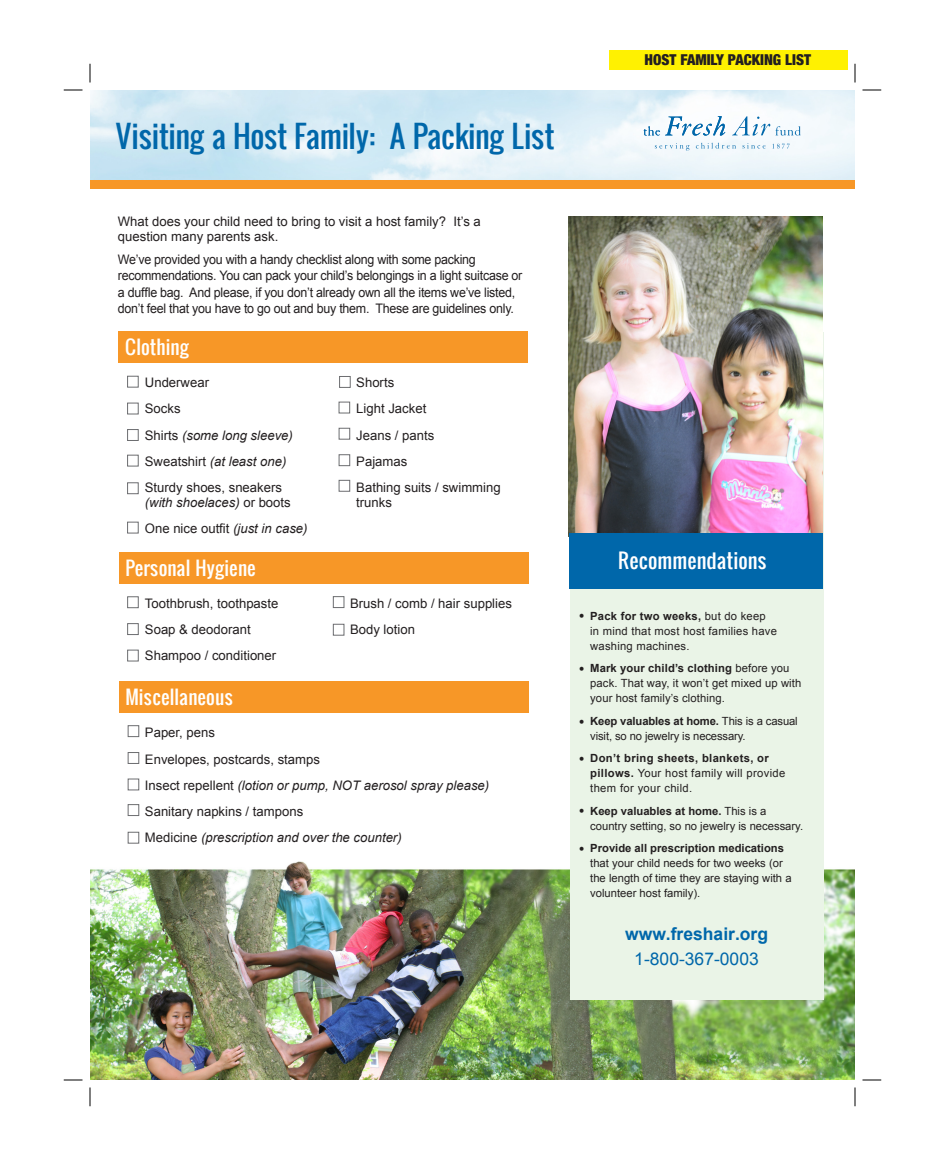
<style>
.page{position:relative;width:945px;height:1170px;background:#fff}
.page>*{position:absolute;margin:0;border:0;box-sizing:border-box;transform-origin:0 0}
.t1{font:30px "Oswald";letter-spacing:-.02em;color:#0067aa}
.t2{font:20px "Oswald";color:#fff}
.SUBHEAD{font:18.75px "Oswald";color:#fff}
.t3{font:700 17.5px "Arial";color:#0067aa}
.t4{font:17.5px "Arial";color:#0067aa}
.t5{font:900 condensed 15px "Helvetica Neue";color:#231f20}
.t6{font:15px "Minion Pro";color:#231f20}
.BODY_COPY{font:13.12px/15px "Arial";color:#231f20}
.BODY_COPY-2{font:13.12px/16.2px "Arial";letter-spacing:-.02em;color:#231f20;scale:.95 1}
.BODY_COPY-3{font:italic 13.12px "Arial";color:#231f20}
.t7{font:11.25px/15px "Arial";color:#231f20}
.t8{font:11.25px/15px "Arial";letter-spacing:.03em;color:#231f20}
.t9{font:11.25px/15px "Arial";letter-spacing:.02em;color:#231f20}
.s1{font-style:normal}
.s2{font-style:italic}
.s3{font-weight:700}
</style>
<div class="page">
<img style="left:90px;top:826px;width:765px;height:254px">
<div style="left:118px;top:332px;width:409px;height:31px;background:#f79727"></div>
<div style="left:570px;top:332px;width:253px;height:668px;background:#eaf4e7"></div>
<img style="left:569px;top:217px;width:254px;height:316px">
<div style="left:569px;top:533px;width:254px;height:56px;background:#0067aa"></div>
<img style="left:90px;top:90px;width:765px;height:91px">
<svg style="left:644px;top:116px;width:81px;height:20px"></svg>
<svg style="left:732px;top:116px;width:69px;height:20px"></svg>
<svg style="left:655px;top:143px;width:35px;height:7px"></svg>
<svg style="left:696px;top:143px;width:40px;height:6px"></svg>
<svg style="left:742px;top:143px;width:24px;height:6px"></svg>
<svg style="left:772px;top:143px;width:18px;height:6px"></svg>
<div style="left:90px;top:181px;width:765px;height:8px;background:#f79727"></div>
<div style="left:609px;top:50px;width:239px;height:20px;background:#fff101"></div>
<div style="left:127px;top:376px;width:12px;height:11px;border:1px solid #6c6d70"></div>
<div style="left:127px;top:483px;width:12px;height:11px;border:1px solid #6c6d70"></div>
<div style="left:127px;top:429px;width:12px;height:12px;border:1px solid #6c6d70"></div>
<div style="left:339px;top:376px;width:12px;height:12px;border:1px solid #6c6d70"></div>
<div style="left:339px;top:454px;width:11px;height:12px;border:1px solid #6c6d70"></div>
<div style="left:127px;top:403px;width:12px;height:11px;border:1px solid #6c6d70"></div>
<div style="left:127px;top:522px;width:12px;height:11px;border:1px solid #6c6d70"></div>
<div style="left:339px;top:428px;width:11px;height:11px;border:1px solid #6c6d70"></div>
<div style="left:127px;top:455px;width:12px;height:11px;border:1px solid #6c6d70"></div>
<div style="left:339px;top:402px;width:11px;height:11px;border:1px solid #6c6d70"></div>
<div style="left:339px;top:480px;width:11px;height:12px;border:1px solid #6c6d70"></div>
<div style="left:119px;top:553px;width:409px;height:31px;background:#f79727"></div>
<div style="left:119px;top:682px;width:409px;height:31px;background:#f79727"></div>
<div style="left:127px;top:596px;width:12px;height:12px;border:1px solid #6c6d70"></div>
<div style="left:128px;top:725px;width:11px;height:12px;border:1px solid #6c6d70"></div>
<div style="left:333px;top:624px;width:11px;height:11px;border:1px solid #6c6d70"></div>
<div style="left:128px;top:832px;width:11px;height:11px;border:1px solid #6c6d70"></div>
<div style="left:127px;top:650px;width:12px;height:11px;border:1px solid #6c6d70"></div>
<div style="left:128px;top:779px;width:11px;height:11px;border:1px solid #6c6d70"></div>
<div style="left:127px;top:623px;width:12px;height:12px;border:1px solid #6c6d70"></div>
<div style="left:128px;top:752px;width:11px;height:12px;border:1px solid #6c6d70"></div>
<div style="left:333px;top:596px;width:11px;height:12px;border:1px solid #6c6d70"></div>
<div style="left:128px;top:804px;width:11px;height:12px;border:1px solid #6c6d70"></div>
<svg style="left:64px;top:89px;width:18px;height:2px"></svg>
<svg style="left:862px;top:89px;width:19px;height:2px"></svg>
<svg style="left:64px;top:1079px;width:18px;height:2px"></svg>
<svg style="left:862px;top:1079px;width:19px;height:2px"></svg>
<svg style="left:89px;top:64px;width:2px;height:18px"></svg>
<svg style="left:89px;top:1088px;width:2px;height:18px"></svg>
<svg style="left:854px;top:64px;width:2px;height:18px"></svg>
<svg style="left:854px;top:1088px;width:2px;height:18px"></svg>
<p class="t1" style="left:115px;top:113px;width:441px">Visiting a Host Family: A Packing List</p>
<p class="BODY_COPY" style="left:118px;top:214px;width:365px">What does your child need to bring to visit a host family? It’s a question many parents ask.</p>
<p class="BODY_COPY-2" style="left:118px;top:251px;width:427px">We’ve provided you with a handy checklist along with some packing recommendations. You can pack your child’s belongings in a light suitcase or a duffle bag. And please, if you don’t already own all the items we’ve listed, don’t feel that you have to go out and buy them. These are guidelines only.</p>
<p class="SUBHEAD" style="left:125px;top:333px;width:66px">Clothing</p>
<p class="BODY_COPY" style="left:145px;top:375px;width:66px">Underwear</p>
<p class="BODY_COPY" style="left:145px;top:401px;width:37px">Socks</p>
<p class="BODY_COPY-3" style="left:145px;top:427px;width:150px"><span class="s1">Shirts</span> (some long sleeve)</p>
<p class="BODY_COPY-3" style="left:145px;top:453px;width:143px"><span class="s1">Sweatshirt</span> (at least one)</p>
<p class="BODY_COPY" style="left:145px;top:480px;width:147px">Sturdy shoes, sneakers <span class="s2">(with shoelaces)</span> or boots</p>
<p class="BODY_COPY" style="left:145px;top:521px;width:164px">One nice outfit <span class="s2">(just in case)</span></p>
<p class="BODY_COPY" style="left:356px;top:375px;width:39px">Shorts</p>
<p class="BODY_COPY" style="left:356px;top:401px;width:72px">Light Jacket</p>
<p class="BODY_COPY" style="left:356px;top:428px;width:80px">Jeans / pants</p>
<p class="BODY_COPY" style="left:356px;top:454px;width:53px">Pajamas</p>
<p class="BODY_COPY" style="left:356px;top:480px;width:146px">Bathing suits / swimming trunks</p>
<p class="SUBHEAD" style="left:125px;top:553px;width:132px">Personal Hygiene</p>
<p class="BODY_COPY" style="left:145px;top:596px;width:135px">Toothbrush, toothpaste</p>
<p class="BODY_COPY" style="left:145px;top:622px;width:107px">Soap &amp; deodorant</p>
<p class="BODY_COPY" style="left:145px;top:648px;width:133px">Shampoo / conditioner</p>
<p class="SUBHEAD" style="left:125px;top:683px;width:109px">Miscellaneous</p>
<p class="BODY_COPY" style="left:145px;top:725px;width:72px">Paper, pens</p>
<p class="BODY_COPY" style="left:145px;top:752px;width:177px">Envelopes, postcards, stamps</p>
<p class="BODY_COPY-3" style="left:145px;top:777px;width:346px"><span class="s1">Insect repellent</span> (lotion or pump, NOT aerosol spray please)</p>
<p class="BODY_COPY" style="left:145px;top:804px;width:160px">Sanitary napkins / tampons</p>
<p class="BODY_COPY-3" style="left:145px;top:829px;width:258px"><span class="s1">Medicine</span> (prescription and over the counter)</p>
<p class="BODY_COPY" style="left:350px;top:596px;width:163px">Brush / comb / hair supplies</p>
<p class="BODY_COPY" style="left:350px;top:622px;width:66px">Body lotion</p>
<p class="t5" style="left:645px;top:47px;width:168px">HOST FAMILY PACKING LIST</p>
<p class="t2" style="left:618px;top:545px;width:150px">Recommendations</p>
<p class="t9" style="left:590px;top:609px;width:188px"><span class="s3">Pack for two weeks,</span> but do keep in mind that most host families have washing machines.</p>
<p class="t7" style="left:590px;top:661px;width:213px"><span class="s3">Mark your child’s clothing</span> before you pack. That way, it won’t get mixed up with your host family’s clothing.</p>
<p class="t7" style="left:590px;top:714px;width:209px"><span class="s3">Keep valuables at home.</span> This is a casual visit, so no jewelry is necessary.</p>
<p class="t8" style="left:590px;top:751px;width:197px"><span class="s3">Don’t bring sheets, blankets, or pillows.</span> Your host family will provide them for your child.</p>
<p class="t7" style="left:590px;top:804px;width:215px"><span class="s3">Keep valuables at home.</span> This is a country setting, so no jewelry is necessary.</p>
<p class="t7" style="left:590px;top:841px;width:203px"><span class="s3">Provide all prescription medications </span>that your child needs for two weeks (or the length of time they are staying with a volunteer host family).</p>
<p class="t6" style="left:579px;top:604px;width:7px">•</p>
<p class="t6" style="left:579px;top:657px;width:7px">•</p>
<p class="t6" style="left:579px;top:710px;width:7px">•</p>
<p class="t6" style="left:579px;top:747px;width:7px">•</p>
<p class="t6" style="left:579px;top:799px;width:7px">•</p>
<p class="t6" style="left:579px;top:838px;width:7px">•</p>
<p class="t3" style="left:625px;top:922px;width:144px">www.freshair.org</p>
<p class="t4" style="left:634px;top:947px;width:126px">1-800-367-0003</p>
</div>
